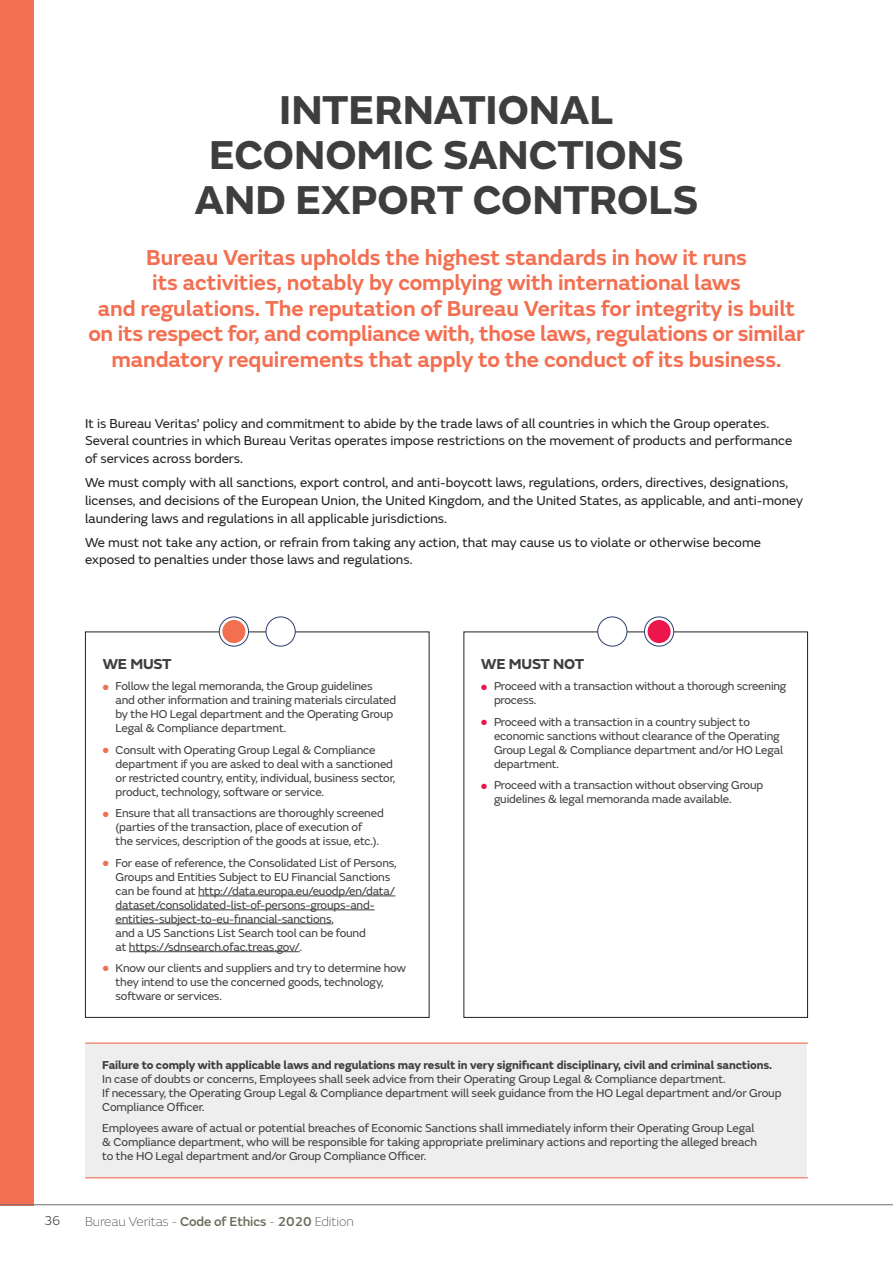
<style>
.page{position:relative;width:893px;height:1263px;background:#fff}
.page>*{position:absolute;margin:0;border:0;box-sizing:border-box;transform-origin:0 0}
.t1{font:700 42px/45px "FS Emeric";letter-spacing:-.005em;color:#3e3e3f;text-align:center}
.t2{font:600 22.5px/25.5px "FS Emeric";letter-spacing:-.005em;color:#f36f51;text-align:center}
.t3{font:700 15px "FS Emeric";letter-spacing:-.01em;color:#3e3e3f}
.t4{font:13.5px/17.7px "FS Emeric";color:#231f20}
.t5{font:100 13.5px "FS Emeric";letter-spacing:-.01em;color:#3e3e3f}
.t6{font:300 13.5px "FS Emeric";color:#3e3e3f}
.t7{font:12px/14px "FS Emeric";letter-spacing:-.015em;color:#3e3e3f}
.t8{font:700 12px "FS Emeric";letter-spacing:-.01em;color:#3e3e3f}
.s1{color:#f36f51}
.s2{color:#ed164c}
.s3{font-weight:500;color:#6d6c5c}
</style>
<div class="page">
<div style="left:0;top:0;width:34px;height:1205px;background:#f36f51"></div>
<hr style="left:0;top:1204px;width:893px;height:1px;background:#6c6d70">
<hr style="left:198px;top:895px;width:197px;height:1px;background:#3e3e3f">
<hr style="left:116px;top:909px;width:259px;height:1px;background:#3e3e3f">
<hr style="left:116px;top:923px;width:215px;height:1px;background:#3e3e3f">
<hr style="left:129px;top:951px;width:171px;height:1px;background:#3e3e3f">
<div style="left:85px;top:631px;width:344px;height:387px;border:1px solid #231f20"></div>
<div style="left:463px;top:631px;width:345px;height:387px;border:1px solid #231f20"></div>
<svg style="left:219px;top:617px;width:29px;height:29px"></svg>
<div style="left:219px;top:616px;width:30px;height:30px;border:1px solid #2d3d6e;border-radius:50%"></div>
<svg style="left:266px;top:617px;width:29px;height:29px"></svg>
<div style="left:266px;top:616px;width:30px;height:30px;border:1px solid #2d3d6e;border-radius:50%"></div>
<div style="left:222px;top:620px;width:23px;height:23px;background:#f36f51;border-radius:50%"></div>
<div style="left:269px;top:620px;width:23px;height:23px;background:#fff;border-radius:50%"></div>
<svg style="left:598px;top:617px;width:29px;height:29px"></svg>
<div style="left:597px;top:616px;width:30px;height:30px;border:1px solid #2d3d6e;border-radius:50%"></div>
<svg style="left:644px;top:617px;width:30px;height:29px"></svg>
<div style="left:644px;top:616px;width:30px;height:30px;border:1px solid #2d3d6e;border-radius:50%"></div>
<div style="left:601px;top:620px;width:23px;height:23px;background:#fff;border-radius:50%"></div>
<div style="left:647px;top:620px;width:24px;height:23px;background:#ed164c;border-radius:50%"></div>
<div style="left:85px;top:1043px;width:722px;height:134px;background:#eeeeef"></div>
<hr style="left:85px;top:1042px;width:723px;height:2px;background:#f36f51">
<hr style="left:85px;top:1177px;width:723px;height:1px;background:#f36f51">
<h1 class="t1" style="left:194px;top:92px;width:505px">INTERNATIONAL<br>ECONOMIC SANCTIONS<br>AND EXPORT CONTROLS</h1>
<p class="t2" style="left:88px;top:247px;width:718px">Bureau Veritas upholds the highest standards in how it runs<br>its activities, notably by complying with international laws<br>and regulations. The reputation of Bureau Veritas for integrity is built on its respect for, and compliance with, those laws, regulations or similar mandatory requirements that apply to the conduct of its business.</p>
<p class="t4" style="left:85px;top:415px;width:709px">It is Bureau Veritas’ policy and commitment to abide by the trade laws of all countries in which the Group operates.<br>Several countries in which Bureau Veritas operates impose restrictions on the movement of products and performance of services across borders.</p>
<p class="t4" style="left:85px;top:475px;width:719px">We must comply with all sanctions, export control, and anti-boycott laws, regulations, orders, directives, designations, licenses, and decisions of the European Union, the United Kingdom, and the United States, as applicable, and anti-money laundering laws and regulations in all applicable jurisdictions.</p>
<p class="t4" style="left:85px;top:534px;width:677px">We must not take any action, or refrain from taking any action, that may cause us to violate or otherwise become exposed to penalties under those laws and regulations.</p>
<p class="t3" style="left:103px;top:658px;width:70px">WE MUST</p>
<p class="t7" style="left:116px;top:680px;width:282px;text-indent:-13px"><span class="s1">●</span> Follow the legal memoranda, the Group guidelines<br>and other information and training materials circulated by the HO Legal department and the Operating Group Legal &amp; Compliance department .</p>
<p class="t7" style="left:116px;top:744px;width:281px;text-indent:-13px"><span class="s1">●</span> Consult with Operating Group Legal &amp; Compliance department if you are asked to deal with a sanctioned or restricted country, entity, individual, business sector, product, technology, software or service.</p>
<p class="t7" style="left:116px;top:807px;width:270px;text-indent:-13px"><span class="s1">●</span> Ensure that all transactions are thoroughly screened (parties of the transaction, place of execution of<br>the services, description of the goods at issue, etc.).</p>
<p class="t7" style="left:116px;top:857px;width:283px;text-indent:-13px"><span class="s1">●</span> For ease of reference, the Consolidated List of Persons, Groups and Entities Subject to EU Financial Sanctions can be found at http://data.europa.eu/euodp/en/data/ dataset/consolidated-list-of-persons-groups-and&shy;entities-subject-to-eu-financial-sanctions,<br>and a US Sanctions List Search tool can be found<br>at https://sdnsearch.ofac.treas.gov/.</p>
<p class="t7" style="left:116px;top:962px;width:292px;text-indent:-13px"><span class="s1">●</span> Know our clients and suppliers and try to determine how they intend to use the concerned goods, technology, software or services.</p>
<p class="t3" style="left:481px;top:658px;width:104px">WE MUST NOT</p>
<p class="t7" style="left:494px;top:680px;width:294px;text-indent:-13px"><span class="s2">●</span> Proceed with a transaction without a thorough screening process.</p>
<p class="t7" style="left:494px;top:716px;width:290px;text-indent:-13px"><span class="s2">●</span> Proceed with a transaction in a country subject to economic sanctions without clearance of the Operating Group Legal &amp; Compliance department and/or HO Legal department.</p>
<p class="t7" style="left:494px;top:779px;width:271px;text-indent:-13px"><span class="s2">●</span> Proceed with a transaction without observing Group guidelines &amp; legal memoranda made available.</p>
<p class="t8" style="left:102px;top:1060px;width:671px">Failure to comply with applicable laws and regulations may result in very significant disciplinary, civil and criminal sanctions.</p>
<p class="t7" style="left:102px;top:1073px;width:681px">In case of doubts or concerns, Employees shall seek advice from their Operating Group Legal &amp; Compliance department.<br>If necessary, the Operating Group Legal &amp; Compliance department will seek guidance from the HO Legal department and/or Group<br>Compliance Officer.</p>
<p class="t7" style="left:102px;top:1122px;width:656px">Employees aware of actual or potential breaches of Economic Sanctions shall immediately inform their Operating Group Legal &amp; Compliance department, who will be responsible for taking appropriate preliminary actions and reporting the alleged breach to the HO Legal department and/or Group Compliance Officer.</p>
<p class="t6" style="left:44px;top:1215px;width:18px">36</p>
<p class="t5" style="left:85px;top:1216px;width:270px">Bureau Veritas - <span class="s3">Code of Ethics</span> - <span class="s3">2020</span> Edition</p>
</div>
